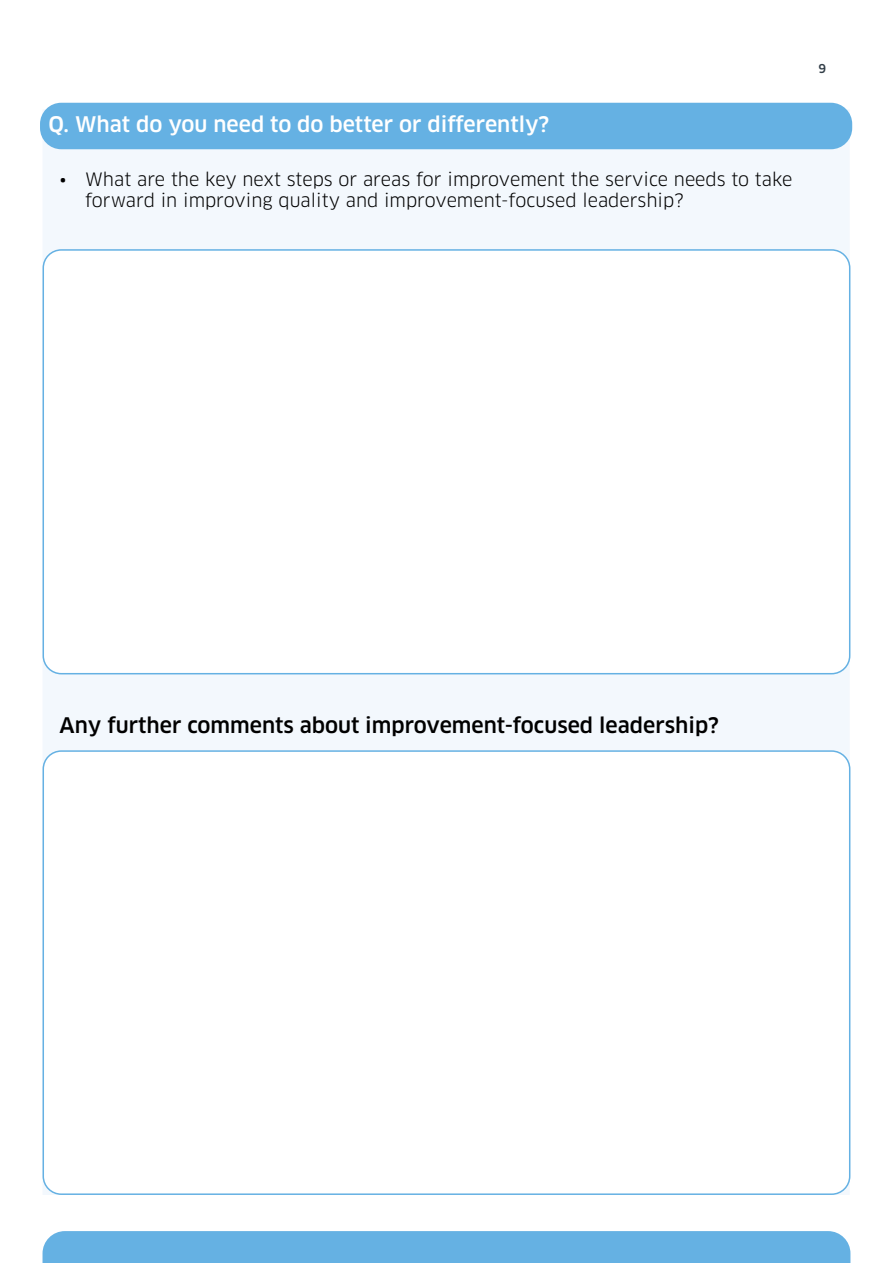
<style>
.page{position:relative;width:893px;height:1263px;background:#fff}
.page>*{position:absolute;margin:0;border:0;box-sizing:border-box;transform-origin:0 0}
.t1{font:500 21px "Clan";color:#000}
.t2{font:500 21px "Clan";color:#fff}
.t3{font:18px/21px "Clan";color:#000}
.t4{font:500 12px "Clan";color:#323e48}
</style>
<div class="page">
<div style="left:43px;top:1231px;width:807px;height:32px;background:#65b1e3"></div>
<div style="left:43px;top:109px;width:807px;height:1086px;background:#f3f8fd"></div>
<div style="left:40px;top:103px;width:812px;height:46px;background:#65b1e3;border-radius:21px"></div>
<div style="left:43px;top:250px;width:807px;height:424px;background:#fff;border-radius:18px"></div>
<div style="left:43px;top:249px;width:807px;height:425px;border:2px solid #65b1e3;border-radius:18px"></div>
<div style="left:43px;top:751px;width:807px;height:443px;background:#fff;border-radius:18px"></div>
<div style="left:43px;top:750px;width:807px;height:445px;border:2px solid #65b1e3;border-radius:18px"></div>
<p class="t2" style="left:49px;top:111px;width:502px">Q. What do you need to do better or differently?</p>
<p class="t3" style="left:85px;top:169px;width:709px;text-indent:-26px">• What are the key next steps or areas for improvement the service needs to take forward in improving quality and improvement-focused leadership?</p>
<p class="t4" style="left:818px;top:62px;width:9px">9</p>
<p class="t1" style="left:60px;top:712px;width:661px">Any further comments about improvement-focused leadership?</p>
</div>
